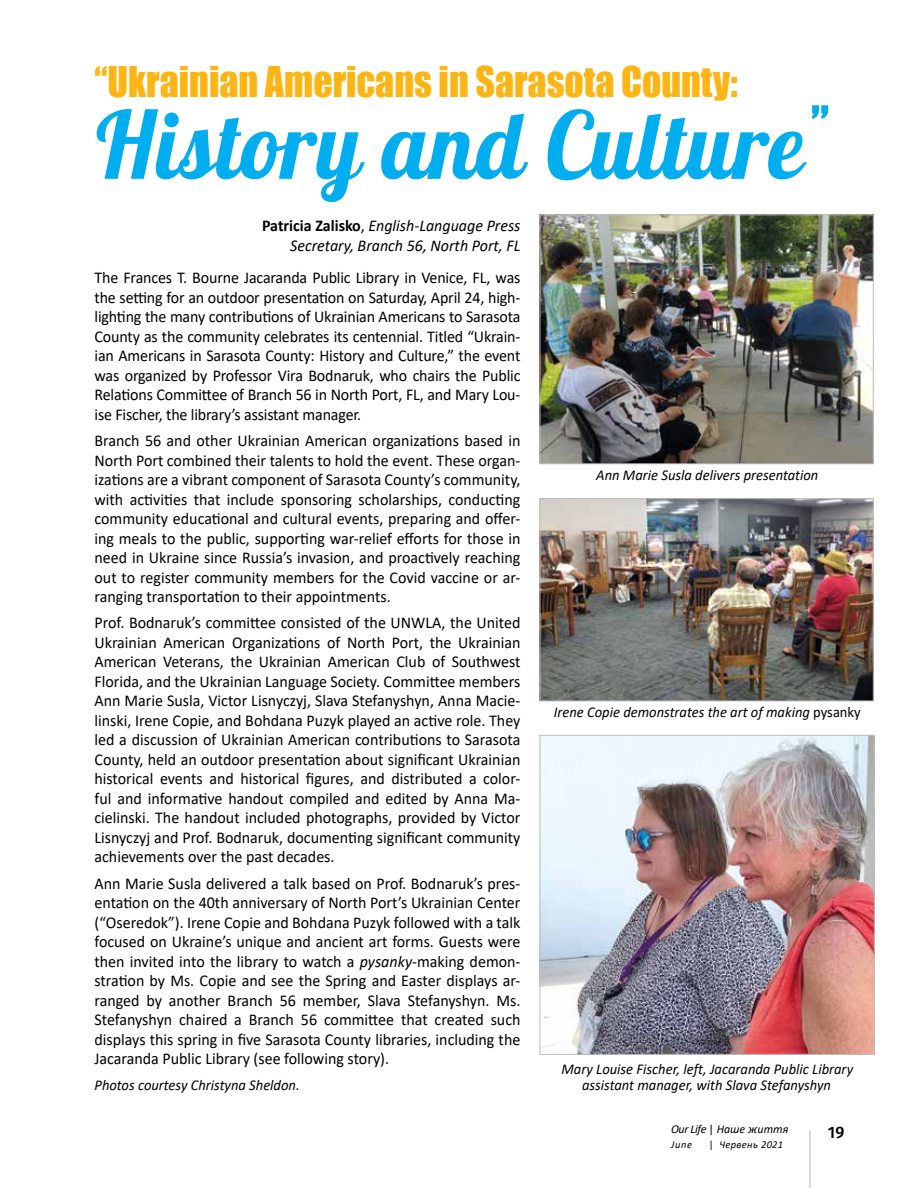
<style>
.page{position:relative;width:918px;height:1188px;background:#fff}
.page>*{position:absolute;margin:0;border:0;box-sizing:border-box;transform-origin:0 0}
.t1{font:93px "Lobster";letter-spacing:.01em;color:#00aeef}
.t2{font:39px "Impact";color:#fcb515}
.t3{font:16.5px/19.5px "Calibri";color:#000;text-align:justify}
.t4{font:italic 16.5px/19.5px "Calibri";color:#000;text-align:right}
.t5{font:500 16.5px "Fira Sans";color:#000}
.t6{font:italic 15px/16.5px "Calibri";color:#000;text-align:center}
.t7{font:italic 12px "Calibri";color:#000}
.t8{font:italic 10.5px "Calibri";letter-spacing:.03em;color:#000}
.s1{font-weight:700;font-style:normal}
.s2{font-style:normal}
.s3{font-style:italic}
</style>
<div class="page">
<hr style="left:809px;top:1130px;width:2px;height:58px;background:#bcbec0">
<img style="left:542px;top:217px;width:329px;height:245px">
<div style="left:540px;top:215px;width:333px;height:249px;border:1px solid #bcbec0"></div>
<img style="left:542px;top:500px;width:329px;height:199px">
<div style="left:540px;top:498px;width:333px;height:203px;border:1px solid #bcbec0"></div>
<img style="left:542px;top:737px;width:330px;height:316px">
<div style="left:540px;top:735px;width:334px;height:320px;border:1px solid #bcbec0"></div>
<svg style="left:812px;top:105px;width:16px;height:14px"></svg>
<h2 class="t2" style="left:94px;top:51px;width:645px">“Ukrainian Americans in Sarasota County:</h2>
<h1 class="t1" style="left:96px;top:86px;width:710px">History and Culture</h1>
<p class="t4" style="left:262px;top:216px;width:260px"><span class="s1">Patricia Zalisko</span><span class="s2">,</span> English-Language Press<br>Secretary, Branch 56, North Port, FL</p>
<p class="t3" style="left:94px;top:268px;width:428px">The Frances T. Bourne Jacaranda Public Library in Venice, FL, was the setting for an outdoor presentation on Saturday, April 24, high&shy;lighting the many contributions of Ukrainian Americans to Sarasota County as the community celebrates its centennial. Titled “Ukrain&shy;ian Americans in Sarasota County: History and Culture,” the event was organized by Professor Vira Bodnaruk, who chairs the Public Relations Committee of Branch 56 in North Port, FL, and Mary Lou&shy;ise Fischer, the library’s assistant manager.</p>
<p class="t3" style="left:94px;top:431px;width:428px">Branch 56 and other Ukrainian American organizations based in North Port combined their talents to hold the event. These organ&shy;izations are a vibrant component of Sarasota County’s community, with activities that include sponsoring scholarships, conducting community educational and cultural events, preparing and offer&shy;ing meals to the public, supporting war-relief efforts for those in need in Ukraine since Russia’s invasion, and proactively reaching out to register community members for the Covid vaccine or ar&shy;ranging transportation to their appointments.</p>
<p class="t3" style="left:94px;top:613px;width:428px">Prof. Bodnaruk’s committee consisted of the UNWLA, the United Ukrainian American Organizations of North Port, the Ukrainian American Veterans, the Ukrainian American Club of Southwest Florida, and the Ukrainian Language Society. Committee members Ann Marie Susla, Victor Lisnyczyj, Slava Stefanyshyn, Anna Macie&shy;linski, Irene Copie, and Bohdana Puzyk played an active role. They led a discussion of Ukrainian American contributions to Sarasota County, held an outdoor presentation about significant Ukrainian historical events and historical figures, and distributed a color&shy;ful and informative handout compiled and edited by Anna Ma&shy;cielinski. The handout included photographs, provided by Victor Lisnyczyj and Prof. Bodnaruk, documenting significant community achievements over the past decades.</p>
<p class="t3" style="left:94px;top:873px;width:428px">Ann Marie Susla delivered a talk based on Prof. Bodnaruk’s pres&shy;entation on the 40th anniversary of North Port’s Ukrainian Center (“Oseredok”). Irene Copie and Bohdana Puzyk followed with a talk focused on Ukraine’s unique and ancient art forms. Guests were then invited into the library to watch a <span class="s3">pysanky</span>-making demon&shy;stration by Ms. Copie and see the Spring and Easter displays ar&shy;ranged by another Branch 56 member, Slava Stefanyshyn. Ms.<br>Stefanyshyn chaired a Branch 56 committee that created such displays this spring in five Sarasota County libraries, including the Jacaranda Public Library (see following story).</p>
<p class="t6" style="left:94px;top:1077px;width:207px">Photos courtesy Christyna Sheldon.</p>
<p class="t6" style="left:596px;top:467px;width:224px">Ann Marie Susla delivers presentation</p>
<p class="t6" style="left:554px;top:703px;width:308px">Irene Copie demonstrates the art of making <span class="s2">pysanky</span></p>
<p class="t6" style="left:561px;top:1060px;width:293px">Mary Louise Fischer, left, Jacaranda Public Library assistant manager, with Slava Stefanyshyn</p>
<p class="t7" style="left:671px;top:1121px;width:119px">Our Life <span class="s2">|</span> Наше життя</p>
<p class="t8" style="left:671px;top:1138px;width:23px">June</p>
<p class="t8" style="left:709px;top:1138px;width:76px"><span class="s2">|</span> Червень 2021</p>
<p class="t5" style="left:828px;top:1119px;width:18px">19</p>
</div>
